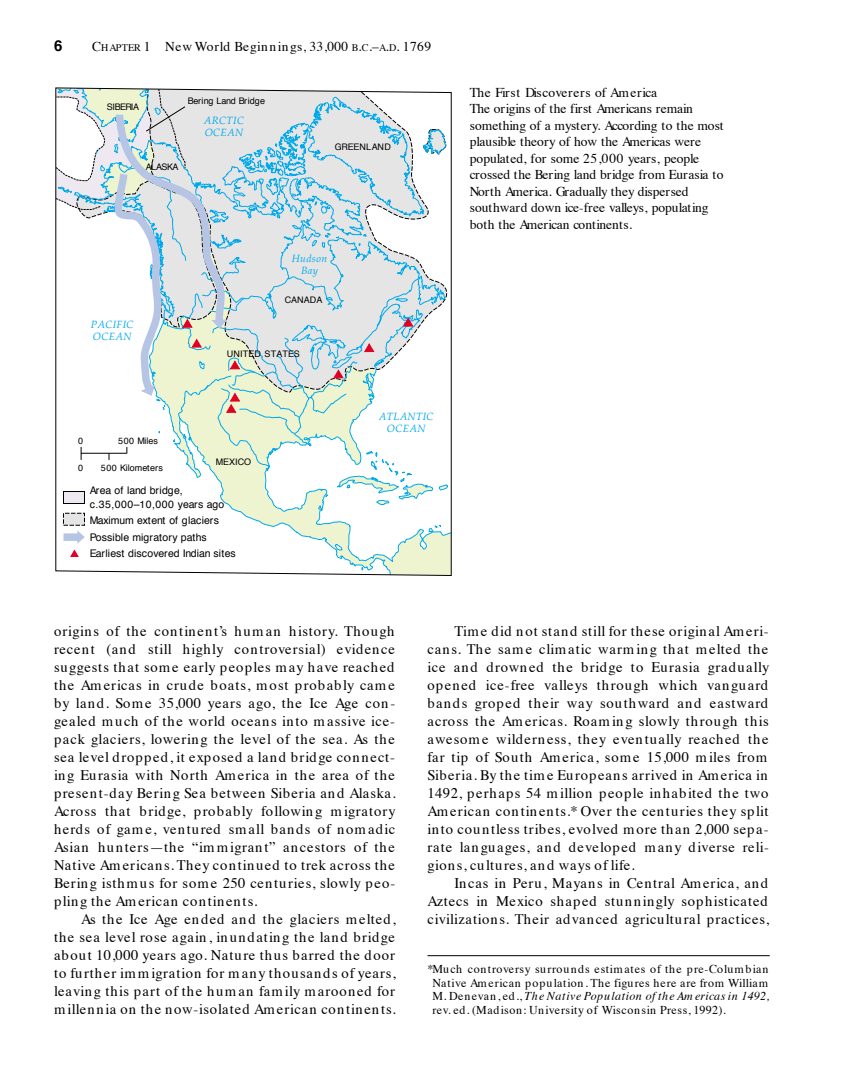
<style>
.page{position:relative;width:864px;height:1080px;background:#fff}
.page>*{position:absolute;margin:0;border:0;box-sizing:border-box;transform-origin:0 0}
.t1{font:700 15px "Helvetica";color:#000}
.t2{font:14.7px/18px "Times";letter-spacing:.065em;color:#000;text-align:justify}
.t3{font:13.5px/16.5px "Times";color:#000}
.t4{font:13.5px "Times";letter-spacing:.03em;color:#000}
.t5{font:12px/13.5px "Times";letter-spacing:.04em;color:#000;text-align:justify}
.t6{font:10.5px/16.5px "Helvetica";letter-spacing:.01em;color:#000}
.t7{font:italic 10.5px/12px "Palatino";letter-spacing:.03em;color:#00a9ec;text-align:center}
.t8{font:9px "Helvetica";letter-spacing:-.01em;color:#000}
.t9{font:9px "Helvetica";letter-spacing:.01em;color:#000}
.t10{font:9px "Helvetica";letter-spacing:.02em;color:#000}
.t11{font:9px "Helvetica";letter-spacing:-.045em;color:#000}
.s1{font-size:10.2px}
.s2{font-style:italic}
</style>
<div class="page">
<hr style="left:428px;top:955px;width:342px;height:1px;background:#000">
<svg style="left:55px;top:87px;width:397px;height:489px"></svg>
<p class="t1" style="left:54px;top:40px;width:10px">6</p>
<p class="t4" style="left:92px;top:41px;width:341px">C<span class="s1">HAPTER</span> 1 New World Beginnings, 33,000 <span class="s1">B</span>.<span class="s1">C</span>.–<span class="s1">A</span>.<span class="s1">D</span>. 1769</p>
<p class="t11" style="left:107px;top:103px;width:34px">SIBERIA</p>
<p class="t8" style="left:188px;top:97px;width:79px">Bering Land Bridge</p>
<p class="t7" style="left:204px;top:115px;width:42px;text-align:left">ARCTIC<br>OCEAN</p>
<p class="t8" style="left:146px;top:163px;width:34px">ALASKA</p>
<p class="t8" style="left:335px;top:143px;width:57px">GREENLAND</p>
<p class="t7" style="left:292px;top:253px;width:37px">Hudson<br>Bay</p>
<p class="t7" style="left:91px;top:319px;width:44px;text-align:left">PACIFIC<br>OCEAN</p>
<p class="t8" style="left:285px;top:296px;width:39px">CANADA</p>
<p class="t10" style="left:227px;top:350px;width:74px">UNITED STATES</p>
<p class="t8" style="left:78px;top:437px;width:7px">0</p>
<p class="t9" style="left:118px;top:437px;width:41px">500 Miles</p>
<p class="t8" style="left:78px;top:464px;width:7px">0</p>
<p class="t9" style="left:101px;top:464px;width:64px">500 Kilometers</p>
<p class="t6" style="left:90px;top:485px;width:136px;line-height:13.5px">Area of land bridge, c.35,000–10,000 years ago</p>
<p class="t6" style="left:90px;top:513px;width:148px">Maximum extent of glaciers<br>Possible migratory paths<br>Earliest discovered Indian sites</p>
<p class="t8" style="left:216px;top:458px;width:37px">MEXICO</p>
<p class="t7" style="left:379px;top:411px;width:56px">ATLANTIC<br>OCEAN</p>
<p class="t3" style="left:470px;top:85px;width:255px">The First Discoverers of America<br>The origins of the first Americans remain something of a mystery. According to the most plausible theory of how the Americas were populated, for some 25,000 years, people crossed the Bering land bridge from Eurasia to North America. Gradually they dispersed southward down ice-free valleys, populating both the American continents.</p>
<p class="t2" style="left:54px;top:623px;width:343px">origins of the continent’s human history. Though recent (and still highly controversial) evidence suggests that some early peoples may have reached the Americas in crude boats, most probably came by land. Some 35,000 years ago, the Ice Age con&shy;gealed much of the world oceans into massive ice&shy;pack glaciers, lowering the level of the sea. As the sea level dropped, it exposed a land bridge connect&shy;ing Eurasia with North America in the area of the present-day Bering Sea between Siberia and Alaska.<br>Across that bridge, probably following migratory herds of game, ventured small bands of nomadic Asian hunters—the “immigrant” ancestors of the Native Americans. They continued to trek across the Bering isthmus for some 250 centuries, slowly peo&shy;pling the American continents.</p>
<p class="t2" style="left:54px;top:911px;width:343px;text-indent:27px">As the Ice Age ended and the glaciers melted, the sea level rose again, inundating the land bridge about 10,000 years ago. Nature thus barred the door to further immigration for many thousands of years, leaving this part of the human family marooned for millennia on the now-isolated American continents.</p>
<p class="t2" style="left:427px;top:623px;width:343px;text-align:left;text-indent:27px">Time did not stand still for these original Ameri&shy;cans. The same climatic warming that melted the ice and drowned the bridge to Eurasia gradually opened ice-free valleys through which vanguard bands groped their way southward and eastward across the Americas. Roaming slowly through this awesome wilderness, they eventually reached the far tip of South America, some 15,000 miles from Siberia. By the time Europeans arrived in America in 1492, perhaps 54 million people inhabited the two American continents.* Over the centuries they split into countless tribes, evolved more than 2,000 sepa&shy;rate languages, and developed many diverse reli&shy;gions, cultures, and ways of life.</p>
<p class="t2" style="left:427px;top:875px;width:343px;text-indent:27px">Incas in Peru, Mayans in Central America, and Aztecs in Mexico shaped stunningly sophisticated civilizations. Their advanced agricultural practices,</p>
<p class="t5" style="left:432px;top:963px;width:339px;text-indent:-5px">*Much controversy surrounds estimates of the pre-Columbian Native American population. The figures here are from William M. Denevan, ed., <span class="s2">The Native Population of the Am ericas in 1492, </span>rev. ed. (Madison: University of Wisconsin Press, 1992).</p>
</div>
